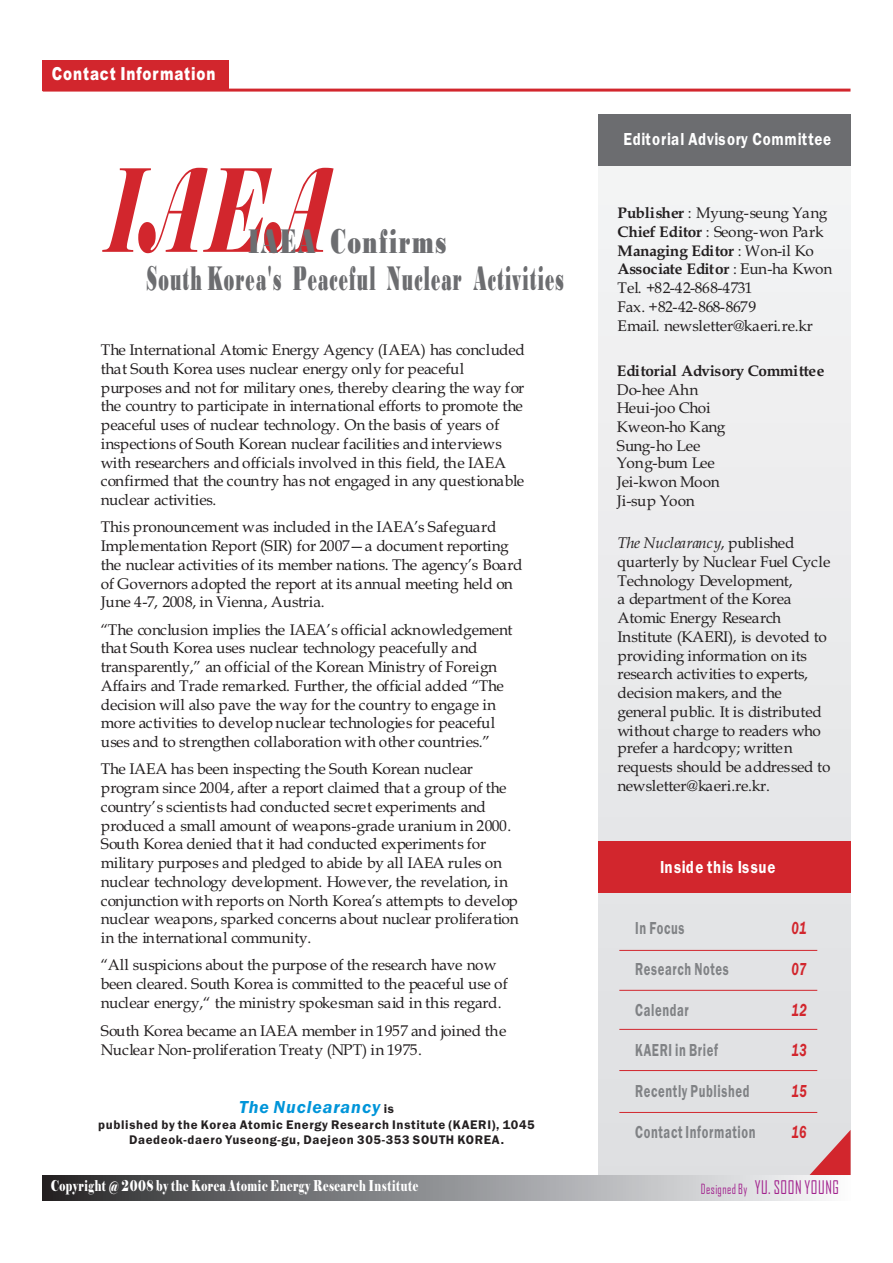
<style>
.page{position:relative;width:893px;height:1263px;background:#fff}
.page>*{position:absolute;margin:0;border:0;box-sizing:border-box;transform-origin:0 0}
.t1{font:italic 114.6px "Elephant";color:#d2262d;scale:.57 1}
.t2{font:700 36px "Bodoni MT Black";letter-spacing:.065em;color:#6c6d70;scale:.48 1}
.t3{font:700 36px "Bodoni MT Black";letter-spacing:.065em;color:#6c6d70;scale:.63 1}
.t4{font:600 18px "Franklin Gothic";letter-spacing:.05em;color:#808285;scale:.69 1}
.t5{font:600 18px "Franklin Gothic";letter-spacing:.05em;color:#fff;scale:.83 1}
.t6{font:18px "Agency FB";letter-spacing:.04em;color:#a2238e;scale:.83 1}
.t7{font:900 18px "Arial";letter-spacing:.065em;color:#fff;scale:.75 1}
.t8{font:italic 600 18px "Franklin Gothic";letter-spacing:.05em;color:#0095d9}
.t9{font:italic 600 18px "Franklin Gothic";letter-spacing:.04em;color:#d2262d;scale:.69 1}
.t10{font:15.45px/18.8px "Book Antiqua";letter-spacing:-.015em;color:#231f20}
.t11{font:700 15.45px "Book Antiqua";letter-spacing:-.015em;color:#231f20}
.t12{font:15px "Elephant";letter-spacing:.05em;color:#fff;scale:.69 1}
.t13{font:600 12.9px/14.7px "Franklin Gothic";letter-spacing:.05em;color:#231f20;text-align:center}
.s1{font-style:normal;font-size:12.9px;color:#231f20}
.s2{font-weight:700}
.s3{font-style:italic}
.s4{font-size:13.5px}
</style>
<div class="page">
<img style="left:598px;top:129px;width:253px;height:1046px">
<div style="left:43px;top:1175px;width:807px;height:25px;background:linear-gradient(to right,#2b2b2d,#fafcfe)"></div>
<div style="left:598px;top:114px;width:252px;height:51px;background:#6c6d70"></div>
<div style="left:598px;top:841px;width:252px;height:51px;background:#d2262d"></div>
<hr style="left:43px;top:89px;width:807px;height:3px;background:#d2262d">
<div style="left:43px;top:60px;width:186px;height:30px;background:#d2262d"></div>
<hr style="left:619px;top:950px;width:198px;height:1px;background:#d2262d">
<hr style="left:619px;top:990px;width:198px;height:1px;background:#d2262d">
<hr style="left:619px;top:1029px;width:198px;height:1px;background:#d2262d">
<hr style="left:619px;top:1070px;width:198px;height:1px;background:#d2262d">
<hr style="left:619px;top:1112px;width:198px;height:1px;background:#d2262d">
<svg style="left:810px;top:1130px;width:40px;height:45px;background:#d88387"></svg>
<p class="t7" style="left:52px;top:68px;width:220px">Contact Information</p>
<h1 class="t1" style="left:106px;top:141px;width:394px">IAEA</h1>
<h2 class="t2" style="left:147px;top:266px;width:871px">South Korea's Peaceful Nuclear Activities</h2>
<h2 class="t3" style="left:248px;top:228px;width:316px">IAEA Confirms</h2>
<p class="t10" style="left:101px;top:342px;width:426px">The International Atomic Energy Agency (IAEA) has concluded that South Korea uses nuclear energy only for peaceful purposes and not for military ones, thereby clearing the way for the country to participate in international efforts to promote the peaceful uses of nuclear technology. On the basis of years of inspections of South Korean nuclear facilities and interviews with researchers and officials involved in this field, the IAEA confirmed that the country has not engaged in any questionable nuclear activities.</p>
<p class="t10" style="left:101px;top:519px;width:423px">This pronouncement was included in the IAEA’s Safeguard Implementation Report (SIR) for 2007—a document reporting the nuclear activities of its member nations. The agency’s Board of Governors adopted the report at its annual meeting held on June 4-7, 2008, in Vienna, Austria.</p>
<p class="t10" style="left:101px;top:622px;width:413px">“The conclusion implies the IAEA’s official acknowledgement that South Korea uses nuclear technology peacefully and transparently,” an official of the Korean Ministry of Foreign Affairs and Trade remarked. Further, the official added “The decision will also pave the way for the country to engage in more activities to develop nuclear technologies for peaceful uses and to strengthen collaboration with other countries.”</p>
<p class="t10" style="left:101px;top:761px;width:419px">The IAEA has been inspecting the South Korean nuclear program since 2004, after a report claimed that a group of the country’s scientists had conducted secret experiments and produced a small amount of weapons-grade uranium in 2000.<br>South Korea denied that it had conducted experiments for military purposes and pledged to abide by all IAEA rules on nuclear technology development. However, the revelation, in conjunction with reports on North Korea’s attempts to develop nuclear weapons, sparked concerns about nuclear proliferation in the international community.</p>
<p class="t10" style="left:101px;top:957px;width:408px">“All suspicions about the purpose of the research have now been cleared. South Korea is committed to the peaceful use of nuclear energy,“ the ministry spokesman said in this regard.</p>
<p class="t10" style="left:101px;top:1022px;width:407px">South Korea became an IAEA member in 1957 and joined the<br>Nuclear Non-proliferation Treaty (NPT) in 1975.</p>
<p class="t8" style="left:239px;top:1101px;width:156px">The Nuclearancy <span class="s1">is</span></p>
<p class="t13" style="left:98px;top:1118px;width:438px">published by the Korea Atomic Energy Research Institute (KAERI), 1045<br>Daedeok-daero Yuseong-gu, Daejeon 305-353 SOUTH KOREA.</p>
<p class="t12" style="left:51px;top:1176px;width:534px">Copyright @ 2008 by the Korea Atomic Energy Research Institute</p>
<p class="t5" style="left:623px;top:132px;width:252px">Editorial Advisory Committee</p>
<p class="t10" style="left:618px;top:205px;width:216px"><span class="s2">Publisher</span> : Myung-seung Yang<br><span class="s2">Chief Editor</span> : Seong-won Park<br><span class="s2">Managing Editor</span> : Won-il Ko<br><span class="s2">Associate Editor</span> : Eun-ha Kwon<br>Tel. +82-42-868-4731<br>Fax. +82-42-868-8679<br>Email. newsletter@kaeri.re.kr</p>
<p class="t11" style="left:617px;top:365px;width:209px">Editorial Advisory Committee</p>
<p class="t10" style="left:617px;top:382px;width:110px">Do-hee Ahn<br>Heui-joo Choi<br>Kweon-ho Kang<br>Sung-ho Lee<br>Yong-bum Lee<br>Jei-kwon Moon<br>Ji-sup Yoon</p>
<p class="t10" style="left:617px;top:535px;width:215px"><span class="s3">The Nuclearancy</span>, published quarterly by Nuclear Fuel Cycle<br>Technology Development,<br>a department of the Korea<br>Atomic Energy Research<br>Institute (KAERI), is devoted to providing information on its research activities to experts, decision makers, and the general public. It is distributed without charge to readers who prefer a hardcopy; written requests should be addressed to newsletter@kaeri.re.kr.</p>
<p class="t5" style="left:660px;top:860px;width:140px">Inside this Issue</p>
<p class="t4" style="left:635px;top:921px;width:73px">In Focus</p>
<p class="t4" style="left:635px;top:962px;width:137px">Research Notes</p>
<p class="t4" style="left:635px;top:1003px;width:79px">Calendar</p>
<p class="t4" style="left:635px;top:1044px;width:122px">KAERI in Brief</p>
<p class="t4" style="left:635px;top:1084px;width:167px">Recently Published</p>
<p class="t4" style="left:635px;top:1125px;width:176px">Contact Information</p>
<p class="t9" style="left:791px;top:921px;width:23px">01</p>
<p class="t9" style="left:791px;top:962px;width:23px">07</p>
<p class="t9" style="left:791px;top:1003px;width:24px">12</p>
<p class="t9" style="left:791px;top:1044px;width:24px">13</p>
<p class="t9" style="left:791px;top:1084px;width:24px">15</p>
<p class="t9" style="left:791px;top:1125px;width:23px">16</p>
<p class="t6" style="left:701px;top:1180px;width:168px"><span class="s4">Designed By</span> YU. SOON YOUNG</p>
</div>
